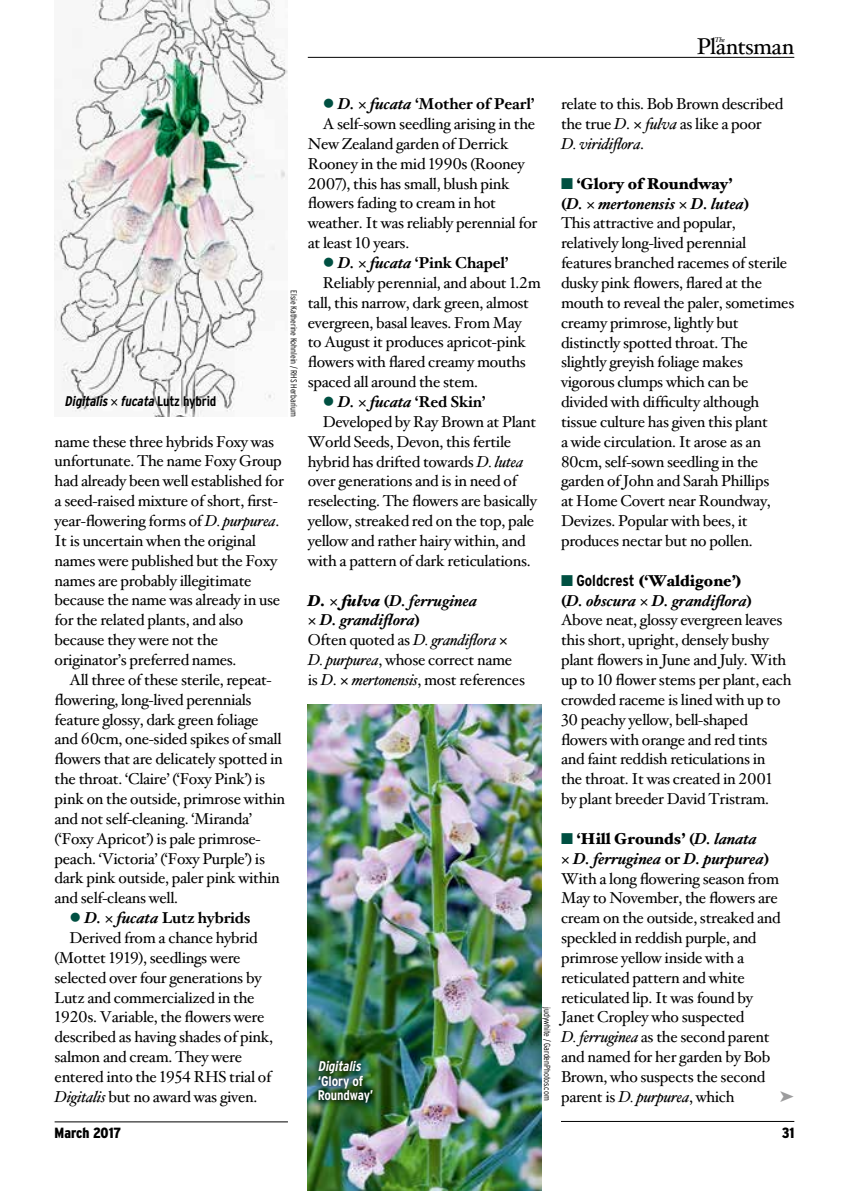
<style>
.page{position:relative;width:844px;height:1191px;background:#fff}
.page>*{position:absolute;margin:0;border:0;box-sizing:border-box;transform-origin:0 0}
.t1{font:22.93px "Hoefler Text";letter-spacing:-.03em;color:#000}
.t2{font:15.75px/19.8px "Hoefler Text";letter-spacing:-.02em;color:#000}
.t3{font:700 15.75px "Hoefler Text";letter-spacing:-.01em;color:#000}
.t4{font:italic 700 15.75px "Hoefler Text";letter-spacing:-.01em;color:#000}
.t5{font:900 15.75px "Hoefler Text";color:#000}
.t6{font:900 condensed 14.7px "Interstate";color:#000}
.t7{font:italic 700 condensed 14px "Interstate";color:#000}
.t8{font:700 condensed 14px/14.9px "Interstate";letter-spacing:-.01em;color:#fff}
.t9{font:italic 700 condensed 14px "Interstate";color:#fff}
.t10{font:300 condensed 8.75px "Interstate";letter-spacing:-.005em;color:#000}
.t11{font:italic 7px "Hoefler Text";color:#000}
.s1{font-style:normal}
.s2{font-style:italic}
.s3{color:#005042}
.s4{font-weight:900}
.s5{font-weight:700}
.s6{font-weight:700;font-style:italic}
.s7{font-family:"Interstate";font-weight:700;font-stretch:condensed}
</style>
<div class="page">
<hr style="left:561px;top:1121px;width:233px;height:1px;background:#000">
<hr style="left:308px;top:57px;width:486px;height:1px;background:#000">
<img style="left:308px;top:704px;width:233px;height:487px">
<img style="left:55px;top:0;width:233px;height:417px">
<hr style="left:55px;top:1121px;width:233px;height:1px;background:#000">
<div style="left:309px;top:1052px;width:71px;height:59px;background:#000;opacity:.5"></div>
<svg style="left:111px;top:398px;width:7px;height:8px"></svg>
<p class="t11" style="left:714px;top:36px;width:12px">The</p>
<h1 class="t1" style="left:696px;top:33px;width:99px">Plantsman</h1>
<p class="t7" style="left:64px;top:393px;width:153px">Digitalis fucata <span class="s1">L u t z h y b r i d</span></p>
<p class="t10" style="left:299px;top:290px;width:128px;rotate:90deg">Elsie Katherine Kohnlein / RHS Herbarium</p>
<p class="t2" style="left:55px;top:432px;width:231px">name these three hybrids Foxy was unfortunate. The name Foxy Group had already been well established for a seed-raised mixture of short, first&shy;year-flowering forms of <span class="s2">D. purpurea</span>.<br>It is uncertain when the original names were published but the Foxy names are probably illegitimate because the name was already in use for the related plants, and also because they were not the originator’s preferred names.</p>
<p class="t2" style="left:55px;top:670px;width:232px;text-indent:15px">All three of these sterile, repeat&shy;flowering, long-lived perennials feature glossy, dark green foliage and 60cm, one-sided spikes of small flowers that are delicately spotted in the throat. ‘Claire’ (‘Foxy Pink’) is pink on the outside, primrose within and not self-cleaning. ‘Miranda’ (‘Foxy Apricot’) is pale primrose&shy;peach. ‘Victoria’ (‘Foxy Purple’) is dark pink outside, paler pink within and self-cleans well.</p>
<p class="t3" style="left:69px;top:908px;width:183px"><span class="s3">●</span> <span class="s2">D. fucata</span> Lutz hybrids</p>
<p class="t2" style="left:69px;top:928px;width:190px">Derived from a chance hybrid</p>
<p class="t2" style="left:55px;top:948px;width:187px">(Mottet 1919), seedlings were</p>
<p class="t2" style="left:55px;top:968px;width:208px">selected over four generations by</p>
<p class="t2" style="left:55px;top:987px;width:201px">Lutz and commercialized in the</p>
<p class="t2" style="left:55px;top:1007px;width:211px">1920s. Variable, the flowers were</p>
<p class="t2" style="left:55px;top:1027px;width:220px">described as having shades of pink,</p>
<p class="t2" style="left:55px;top:1047px;width:189px">salmon and cream. They were</p>
<p class="t2" style="left:55px;top:1067px;width:218px">entered into the 1954 RHS trial of</p>
<p class="t2" style="left:55px;top:1087px;width:204px"><span class="s2">Digitalis</span> but no award was given.</p>
<p class="t3" style="left:322px;top:94px;width:213px"><span class="s3">●</span> <span class="s2">D. fucata</span> ‘Mother of Pearl’</p>
<p class="t2" style="left:322px;top:114px;width:214px">A self-sown seedling arising in the</p>
<p class="t2" style="left:308px;top:134px;width:202px">New Zealand garden of Derrick</p>
<p class="t2" style="left:308px;top:154px;width:218px">Rooney in the mid 1990s (Rooney</p>
<p class="t2" style="left:308px;top:174px;width:203px">2007), this has small, blush pink</p>
<p class="t2" style="left:308px;top:194px;width:190px">flowers fading to cream in hot</p>
<p class="t2" style="left:308px;top:214px;width:231px">weather. It was reliably perennial for</p>
<p class="t2" style="left:308px;top:233px;width:103px">at least 10 years.</p>
<p class="t3" style="left:322px;top:253px;width:187px"><span class="s3">●</span> <span class="s2">D. fucata</span> ‘Pink Chapel’</p>
<p class="t2" style="left:322px;top:273px;width:219px">Reliably perennial, and about 1.2m</p>
<p class="t2" style="left:308px;top:293px;width:223px">tall, this narrow, dark green, almost</p>
<p class="t2" style="left:308px;top:313px;width:215px">evergreen, basal leaves. From May</p>
<p class="t2" style="left:308px;top:333px;width:220px">to August it produces apricot-pink</p>
<p class="t2" style="left:308px;top:353px;width:219px">flowers with flared creamy mouths</p>
<p class="t2" style="left:308px;top:372px;width:172px">spaced all around the stem.</p>
<p class="t3" style="left:322px;top:392px;width:164px"><span class="s3">●</span> <span class="s2">D. fucata</span> ‘Red Skin’</p>
<p class="t2" style="left:322px;top:412px;width:215px">Developed by Ray Brown at Plant</p>
<p class="t2" style="left:308px;top:432px;width:205px">World Seeds, Devon, this fertile</p>
<p class="t2" style="left:308px;top:452px;width:217px">hybrid has drifted towards <span class="s2">D. lutea</span></p>
<p class="t2" style="left:308px;top:472px;width:211px">over generations and is in need of</p>
<p class="t2" style="left:308px;top:491px;width:230px">reselecting. The flowers are basically</p>
<p class="t2" style="left:308px;top:511px;width:228px">yellow, streaked red on the top, pale</p>
<p class="t2" style="left:308px;top:531px;width:219px">yellow and rather hairy within, and</p>
<p class="t2" style="left:308px;top:551px;width:224px">with a pattern of dark reticulations.</p>
<p class="t4" style="left:308px;top:590px;width:171px"><span class="s4">D. fulva</span> <span class="s1">(</span>D. ferruginea</p>
<p class="t4" style="left:320px;top:610px;width:102px">D. grandiflora<span class="s1">)</span></p>
<p class="t2" style="left:308px;top:630px;width:190px">Often quoted as <span class="s2">D. grandiflora</span></p>
<p class="t2" style="left:308px;top:650px;width:206px"><span class="s2">D. purpurea</span>, whose correct name</p>
<p class="t2" style="left:308px;top:670px;width:219px">is <span class="s2">D</span>. <span class="s2">mertonensis</span>, most references</p>
<p class="t9" style="left:317px;top:1058px;width:47px">Digitalis</p>
<p class="t8" style="left:317px;top:1073px;width:57px">‘Glory of<br>Roundway’</p>
<p class="t10" style="left:552px;top:1007px;width:95px;rotate:90deg">judywhite / GardenPhotos.com</p>
<p class="t2" style="left:561px;top:95px;width:224px">relate to this. Bob Brown described the true <span class="s2">D</span>. <span class="s2">fulva</span> as like a poor<br><span class="s2">D. viridiflora</span>.</p>
<p class="t2" style="left:561px;top:174px;width:235px"><span class="s3">■</span> <span class="s4">‘Glory of Roundway’<br></span><span class="s5">(</span><span class="s6">D. mertonensis D. lutea</span><span class="s5">)<br></span>This attractive and popular, relatively long-lived perennial features branched racemes of sterile dusky pink flowers, flared at the mouth to reveal the paler, sometimes creamy primrose, lightly but distinctly spotted throat. The slightly greyish foliage makes vigorous clumps which can be divided with difficulty although tissue culture has given this plant<br>a wide circulation. It arose as an<br>80cm, self-sown seedling in the garden of John and Sarah Phillips<br>at Home Covert near Roundway,<br>Devizes. Popular with bees, it produces nectar but no pollen.</p>
<p class="t2" style="left:561px;top:571px;width:232px"><span class="s3">■</span> <span class="s7">Goldcrest</span> <span class="s4">(‘Waldigone’)<br></span><span class="s5">(</span><span class="s6">D. obscura D. grandiflora</span><span class="s5">)<br></span>Above neat, glossy evergreen leaves this short, upright, densely bushy plant flowers in June and July. With up to 10 flower stems per plant, each crowded raceme is lined with up to 30 peachy yellow, bell-shaped flowers with orange and red tints and faint reddish reticulations in<br>the throat. It was created in 2001 by plant breeder David Tristram.</p>
<p class="t5" style="left:561px;top:828px;width:197px"><span class="s3">■</span> ‘Hill Grounds’ <span class="s5">(</span><span class="s6">D. lanata</span></p>
<p class="t4" style="left:573px;top:848px;width:197px">D. ferruginea <span class="s1">or</span> D. purpurea<span class="s1">)</span></p>
<p class="t2" style="left:561px;top:869px;width:219px">With a long flowering season from</p>
<p class="t2" style="left:561px;top:888px;width:218px">May to November, the flowers are</p>
<p class="t2" style="left:561px;top:908px;width:221px">cream on the outside, streaked and</p>
<p class="t2" style="left:561px;top:928px;width:197px">speckled in reddish purple, and</p>
<p class="t2" style="left:561px;top:948px;width:184px">primrose yellow inside with a</p>
<p class="t2" style="left:561px;top:968px;width:185px">reticulated pattern and white</p>
<p class="t2" style="left:561px;top:988px;width:193px">reticulated lip. It was found by</p>
<p class="t2" style="left:561px;top:1007px;width:185px">Janet Cropley who suspected</p>
<p class="t2" style="left:561px;top:1027px;width:210px"><span class="s2">D. ferruginea</span> as the second parent</p>
<p class="t2" style="left:561px;top:1047px;width:211px">and named for her garden by Bob</p>
<p class="t2" style="left:561px;top:1067px;width:206px">Brown, who suspects the second</p>
<p class="t2" style="left:561px;top:1087px;width:175px">parent is <span class="s2">D. purpurea</span>, which</p>
<p class="t6" style="left:55px;top:1125px;width:68px">March 2017</p>
<p class="t6" style="left:781px;top:1125px;width:14px">31</p>
</div>
